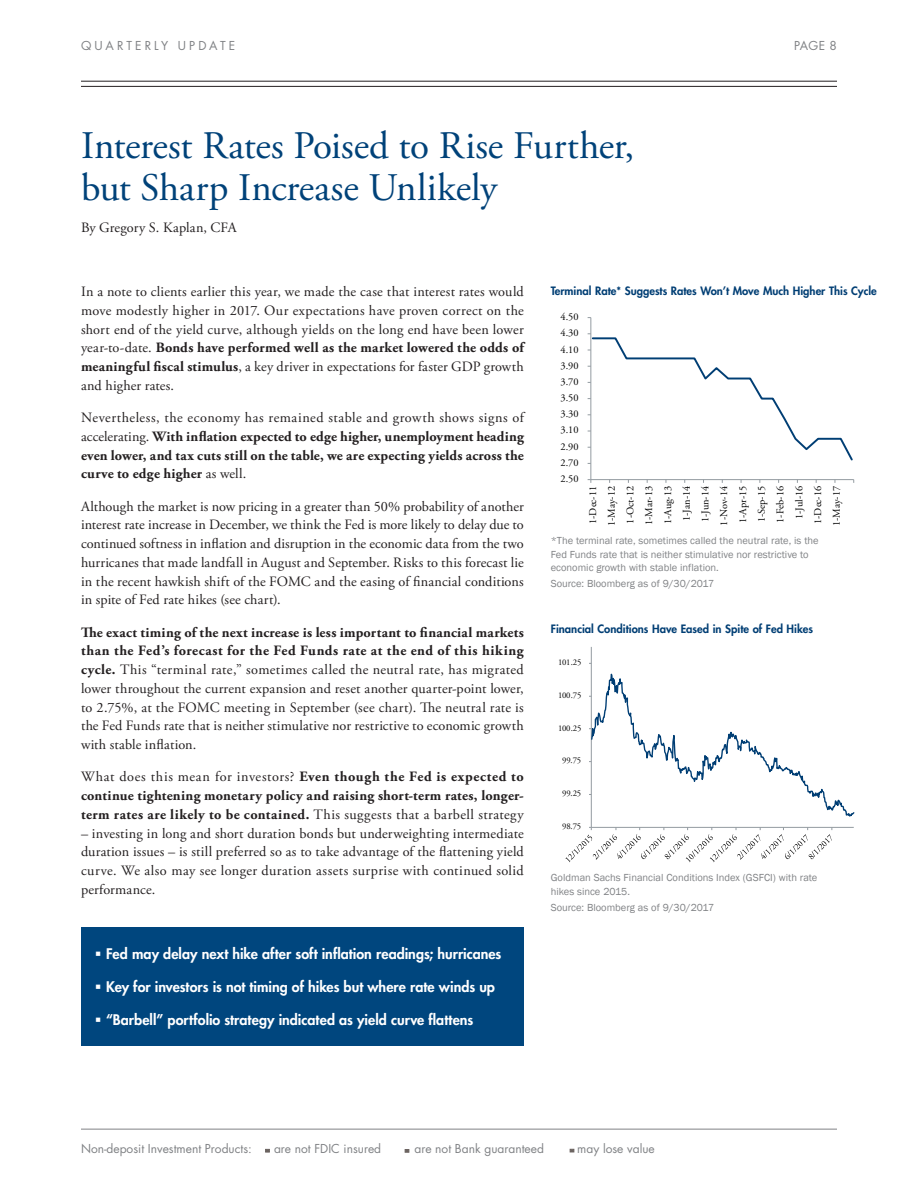
<style>
.page{position:relative;width:918px;height:1188px;background:#fff}
.page>*{position:absolute;margin:0;border:0;box-sizing:border-box;transform-origin:0 0}
.Intro_Paragraph{font:39px/42px "Adobe Garamond Pro";letter-spacing:-.005em;color:#004279}
.Body{font:14.25px/18.8px "Adobe Garamond Pro";letter-spacing:.01em;color:#231f20;text-align:justify}
.Body-2{font:700 14.25px/18.8px "Adobe Garamond Pro";letter-spacing:.02em;color:#231f20;text-align:justify}
.Body-3{font:800 14.25px "Futura Std";letter-spacing:.005em;color:#fff}
.Body-4{font:12px "Futura Std";color:#808285}
.Body-5{font:12px "Futura Std";letter-spacing:.25em;color:#808285}
.Letter_Body{font:800 11.25px "Futura Std";color:#003e74}
.Letter_Body-2{font:10.5px/13.5px "Franklin Gothic";color:#808285}
.t1{font:10.35px/18.8px "Adobe Garamond Pro";color:#000;text-align:right}
.t2{font:8.7px "Adobe Garamond Pro";letter-spacing:-.025em;color:#000}
.s1{font-weight:700}
.s2{font-weight:400}
</style>
<div class="page">
<div style="left:81px;top:927px;width:443px;height:118px;background:#00467e"></div>
<hr style="left:81px;top:1129px;width:756px;height:1px;background:#808285">
<svg style="left:265px;top:1149px;width:5px;height:3px"></svg>
<svg style="left:405px;top:1149px;width:4px;height:4px"></svg>
<svg style="left:570px;top:1149px;width:4px;height:3px"></svg>
<hr style="left:81px;top:81px;width:756px;height:1px;background:#231f20">
<hr style="left:81px;top:86px;width:756px;height:1px;background:#231f20">
<hr style="left:591px;top:318px;width:1px;height:162px;background:#939ba1">
<hr style="left:591px;top:479px;width:263px;height:1px;background:#939ba1">
<svg style="left:588px;top:333px;width:265px;height:131px"></svg>
<hr style="left:591px;top:647px;width:1px;height:180px;background:#939ba1">
<svg style="left:565px;top:663px;width:289px;height:200px"></svg>
<p class="Body-5" style="left:81px;top:38px;width:156px">QUARTERLY UPDATE</p>
<p class="Body-4" style="left:794px;top:38px;width:44px">PAGE 8</p>
<p class="Intro_Paragraph" style="left:81px;top:126px;width:555px">Interest Rates Poised to Rise Further, but Sharp Increase Unlikely</p>
<p class="Body" style="left:81px;top:218px;width:157px">By Gregory S. Kaplan, CFA</p>
<p class="Body" style="left:81px;top:283px;width:444px">In a note to clients earlier this year, we made the case that interest rates would move modestly higher in 2017. Our expectations have proven correct on the short end of the yield curve, although yields on the long end have been lower year-to-date. <span class="s1">Bonds have performed well as the market lowered the odds of meaningful fiscal stimulus</span>, a key driver in expectations for faster GDP growth and higher rates.</p>
<p class="Body-2" style="left:81px;top:409px;width:444px"><span class="s2">Nevertheless, the economy has remained stable and growth shows signs of accelerating.</span> With inflation expected to edge higher, unemployment heading even lower, and tax cuts still on the table, we are expecting yields across the curve to edge higher <span class="s2">as well.</span></p>
<p class="Body" style="left:81px;top:497px;width:444px">Although the market is now pricing in a greater than 50% probability of another interest rate increase in December, we think the Fed is more likely to delay due to continued softness in inflation and disruption in the economic data from the two hurricanes that made landfall in August and September. Risks to this forecast lie in the recent hawkish shift of the FOMC and the easing of financial conditions in spite of Fed rate hikes (see chart).</p>
<p class="Body" style="left:81px;top:623px;width:444px"><span class="s1">The exact timing of the next increase is less important to financial markets than the Fed’s forecast for the Fed Funds rate at the end of this hiking cycle.</span> This “terminal rate,” sometimes called the neutral rate, has migrated lower throughout the current expansion and reset another quarter-point lower, to 2.75%, at the FOMC meeting in September (see chart). The neutral rate is the Fed Funds rate that is neither stimulative nor restrictive to economic growth with stable inflation.</p>
<p class="Body-2" style="left:81px;top:768px;width:444px"><span class="s2">What does this mean for investors?</span> Even though the Fed is expected to continue tightening monetary policy and raising short-term rates, longer&shy;term rates are likely to be contained. <span class="s2">This suggests that a barbell strategy</span></p>
<p class="Body" style="left:81px;top:824px;width:444px">– investing in long and short duration bonds but underweighting intermediate duration issues – is still preferred so as to take advantage of the flattening yield curve. We also may see longer duration assets surprise with continued solid performance.</p>
<p class="Body-3" style="left:106px;top:945px;width:397px">Fed may delay next hike after soft inflation readings; hurricanes</p>
<p class="Body-3" style="left:106px;top:978px;width:390px">Key for investors is not timing of hikes but where rate winds up</p>
<p class="Body-3" style="left:106px;top:1011px;width:369px">“Barbell” portfolio strategy indicated as yield curve flattens</p>
<p class="Letter_Body" style="left:551px;top:284px;width:328px">Terminal Rate* Suggests Rates Won’t Move Much Higher This Cycle</p>
<p class="t1" style="left:561px;top:308px;width:20px">4.50</p>
<p class="t1" style="left:561px;top:324px;width:20px">4.30</p>
<p class="t1" style="left:561px;top:340px;width:20px">4.10</p>
<p class="t1" style="left:561px;top:356px;width:20px">3.90</p>
<p class="t1" style="left:561px;top:373px;width:20px">3.70</p>
<p class="t1" style="left:561px;top:389px;width:20px">3.50</p>
<p class="t1" style="left:561px;top:405px;width:20px">3.30</p>
<p class="t1" style="left:561px;top:421px;width:20px">3.10</p>
<p class="t1" style="left:561px;top:437px;width:20px">2.90</p>
<p class="t1" style="left:561px;top:453px;width:20px">2.70</p>
<p class="t1" style="left:561px;top:470px;width:20px">2.50</p>
<p class="t1" style="left:584px;top:526px;width:42px;rotate:-90deg">1-Dec-11<br>1-May-12<br>1-Oct-12<br>1-Mar-13<br>1-Aug-13<br>1-Jan-14<br>1-Jun-14<br>1-Nov-14<br>1-Apr-15<br>1-Sep-15<br>1-Feb-16<br>1-Jul-16<br>1-Dec-16<br>1-May-17</p>
<p class="Letter_Body-2" style="left:551px;top:534px;width:269px">*The terminal rate, sometimes called the neutral rate, is the<br>Fed Funds rate that is neither stimulative nor restrictive to economic growth with stable inflation.</p>
<p class="Letter_Body-2" style="left:551px;top:577px;width:165px">Source: Bloomberg as of 9/30/2017</p>
<p class="Letter_Body" style="left:551px;top:621px;width:264px">Financial Conditions Have Eased in Spite of Fed Hikes</p>
<p class="t2" style="left:558px;top:657px;width:25px">101.25</p>
<p class="t2" style="left:558px;top:690px;width:25px">100.75</p>
<p class="t2" style="left:558px;top:723px;width:25px">100.25</p>
<p class="t2" style="left:562px;top:755px;width:20px">99.75</p>
<p class="t2" style="left:562px;top:788px;width:20px">99.25</p>
<p class="t2" style="left:562px;top:821px;width:20px">98.75</p>
<p class="Letter_Body-2" style="left:551px;top:871px;width:268px">Goldman Sachs Financial Conditions Index (GSFCI) with rate hikes since 2015.</p>
<p class="Letter_Body-2" style="left:551px;top:901px;width:165px">Source: Bloomberg as of 9/30/2017</p>
<p class="Body-4" style="left:81px;top:1141px;width:172px">Non-deposit Investment Products:</p>
<p class="Body-4" style="left:274px;top:1141px;width:109px">are not FDIC insured</p>
<p class="Body-4" style="left:414px;top:1141px;width:131px">are not Bank guaranteed</p>
<p class="Body-4" style="left:577px;top:1141px;width:79px">may lose value</p>
</div>
